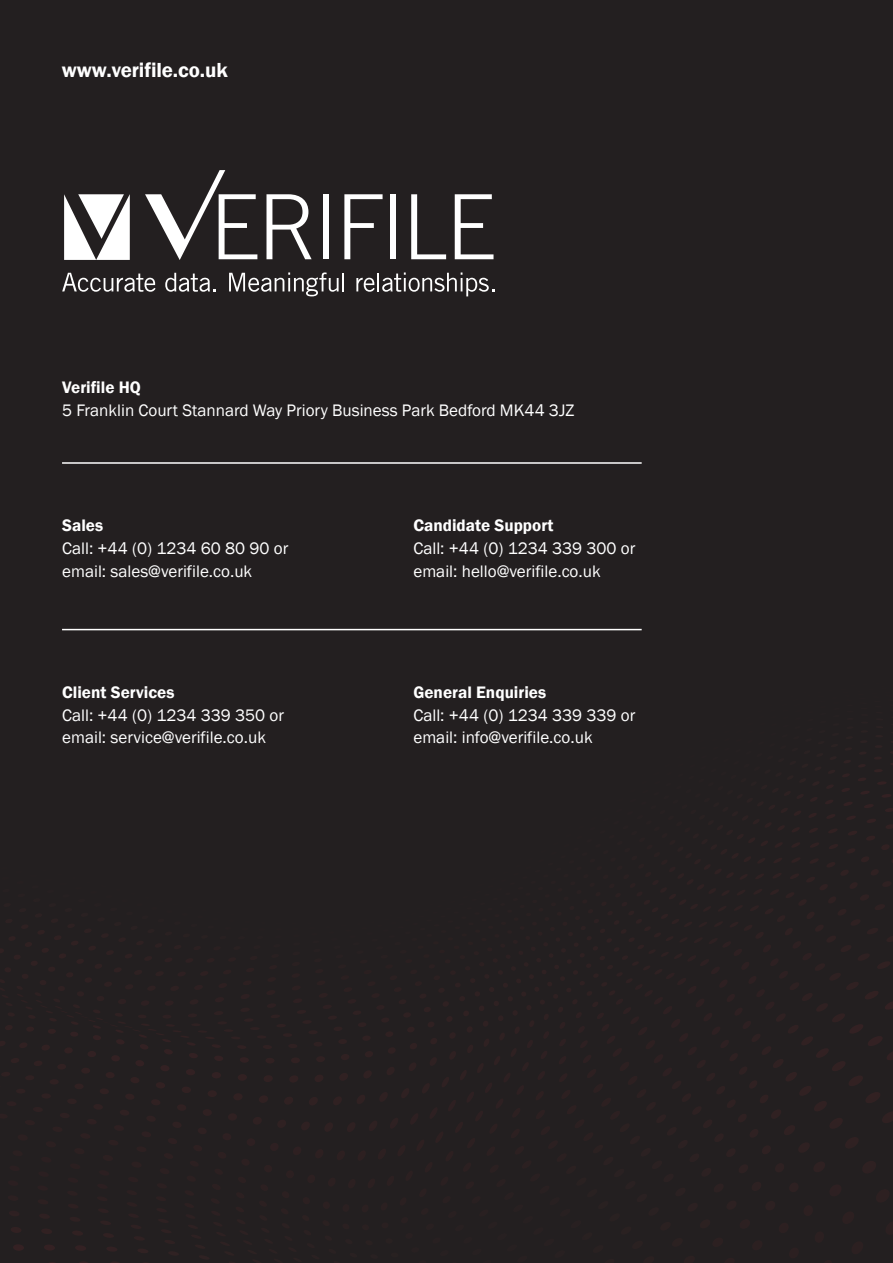
<style>
.page{position:relative;width:893px;height:1263px;background:#231f20}
.page>*{position:absolute;margin:0;border:0;box-sizing:border-box;transform-origin:0 0}
.t1{font:600 20.85px "Franklin Gothic";letter-spacing:-.005em;color:#fff}
.t2{font:17.1px/22.8px "Franklin Gothic";color:#fff}
.t3{font:600 17.1px "Franklin Gothic";color:#fff}
</style>
<div class="page">
<svg style="left:266px;top:194px;width:46px;height:65px"></svg>
<div style="left:323px;top:194px;width:5px;height:65px;background:#fff"></div>
<svg style="left:344px;top:194px;width:39px;height:65px"></svg>
<div style="left:390px;top:194px;width:6px;height:65px;background:#fff"></div>
<svg style="left:411px;top:194px;width:35px;height:65px"></svg>
<svg style="left:455px;top:194px;width:38px;height:65px"></svg>
<svg style="left:64px;top:194px;width:66px;height:66px"></svg>
<svg style="left:145px;top:170px;width:112px;height:90px"></svg>
<svg style="left:62px;top:273px;width:94px;height:19px"></svg>
<svg style="left:165px;top:273px;width:51px;height:19px"></svg>
<svg style="left:229px;top:272px;width:115px;height:24px"></svg>
<svg style="left:356px;top:272px;width:138px;height:24px"></svg>
<hr style="left:62px;top:629px;width:580px;height:1px;background:#fff">
<hr style="left:62px;top:462px;width:580px;height:2px;background:#fff">
<p class="t1" style="left:62px;top:57px;width:167px">www.verifile.co.uk</p>
<p class="t3" style="left:62px;top:377px;width:80px">Verifile HQ</p>
<p class="t2" style="left:62px;top:399px;width:514px">5 Franklin Court Stannard Way Priory Business Park Bedford MK44 3JZ</p>
<p class="t3" style="left:62px;top:515px;width:42px">Sales</p>
<p class="t2" style="left:62px;top:537px;width:228px">Call: +44 (0) 1234 60 80 90 or email: sales@verifile.co.uk</p>
<p class="t3" style="left:62px;top:682px;width:114px">Client Services</p>
<p class="t2" style="left:62px;top:704px;width:223px">Call: +44 (0) 1234 339 350 or email: service@verifile.co.uk</p>
<p class="t3" style="left:413px;top:515px;width:142px">Candidate Support</p>
<p class="t2" style="left:413px;top:537px;width:223px">Call: +44 (0) 1234 339 300 or email: hello@verifile.co.uk</p>
<p class="t3" style="left:413px;top:681px;width:134px">General Enquiries</p>
<p class="t2" style="left:413px;top:704px;width:223px">Call: +44 (0) 1234 339 339 or email: info@verifile.co.uk</p>
</div>
